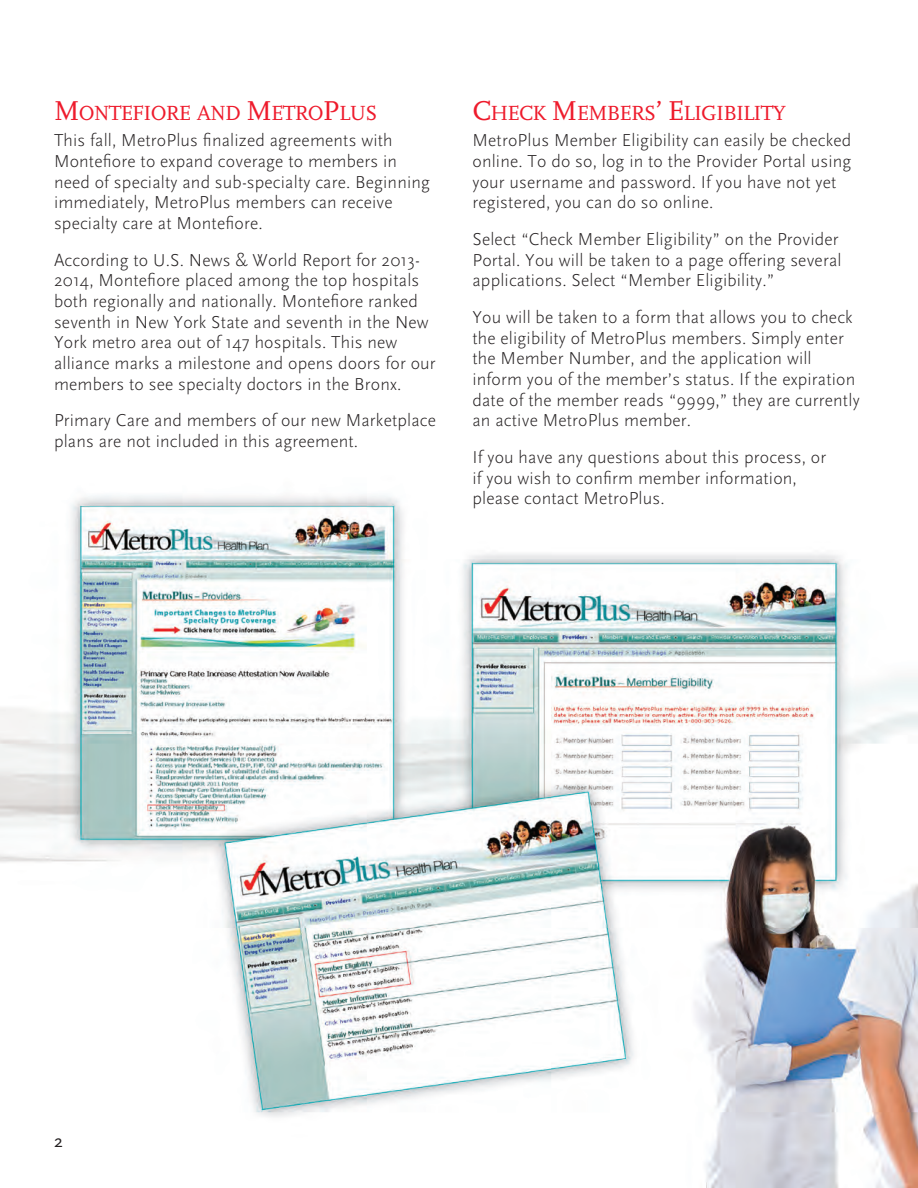
<style>
.page{position:relative;width:918px;height:1188px;background:#fff}
.page>*{position:absolute;margin:0;border:0;box-sizing:border-box;transform-origin:0 0}
.CMO_Headline{font:21.3px "TC Scala Caps";letter-spacing:-.04em;color:#ee1b2c}
.Body_text{font:300 18px/20.7px "Scala Sans";letter-spacing:.01em;color:#231f20}
.t1{font:18px "Scala Sans";color:#231f20}
.s1{font-size:28.5px}
</style>
<div class="page">
<img style="left:0;top:495px;width:918px;height:693px">
<p class="CMO_Headline" style="left:54px;top:102px;width:325px"><span class="s1">M</span>ONTEFIORE AND <span class="s1">M</span> ETRO<span class="s1">P</span>LUS</p>
<p class="Body_text" style="left:54px;top:131px;width:378px">This fall, MetroPlus finalized agreements with Montefiore to expand coverage to members in need of specialty and sub-specialty care. Beginning immediately, MetroPlus members can receive specialty care at Montefiore.</p>
<p class="Body_text" style="left:54px;top:250px;width:383px">According to U.S. News &amp; World Report for 2013- 2014, Montefiore placed among the top hospitals both regionally and nationally. Montefiore ranked seventh in New York State and seventh in the New York metro area out of 147 hospitals. This new alliance marks a milestone and opens doors for our members to see specialty doctors in the Bronx.</p>
<p class="Body_text" style="left:54px;top:410px;width:384px">Primary Care and members of our new Marketplace plans are not included in this agreement.</p>
<p class="CMO_Headline" style="left:472px;top:102px;width:314px"><span class="s1">C</span>HECK <span class="s1">M</span>EMBERS<span class="s1">’ E</span>LIGIBILITY</p>
<p class="Body_text" style="left:472px;top:131px;width:380px">MetroPlus Member Eligibility can easily be checked online. To do so, log in to the Provider Portal using your username and password. If you have not yet registered, you can do so online.</p>
<p class="Body_text" style="left:472px;top:229px;width:371px">Select “Check Member Eligibility” on the Provider<br>Portal. You will be taken to a page offering several applications. Select “Member Eligibility.”</p>
<p class="Body_text" style="left:472px;top:307px;width:389px">You will be taken to a form that allows you to check the eligibility of MetroPlus members. Simply enter the Member Number, and the application will inform you of the member’s status. If the expiration date of the member reads “9999,” they are currently an active MetroPlus member.</p>
<p class="Body_text" style="left:472px;top:447px;width:355px">If you have any questions about this process, or if you wish to confirm member information, please contact MetroPlus.</p>
<p class="t1" style="left:54px;top:1132px;width:10px">2</p>
</div>
